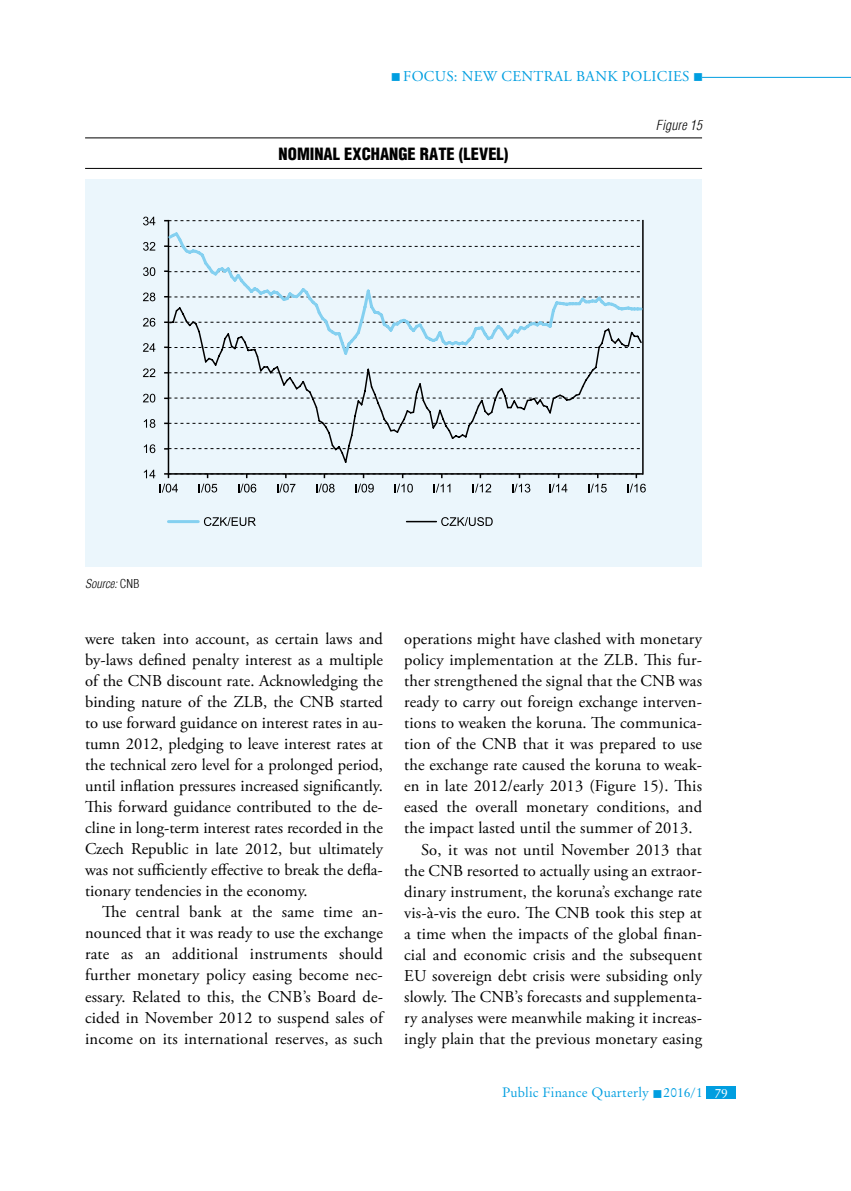
<style>
.page{position:relative;width:851px;height:1191px;background:#fff}
.page>*{position:absolute;margin:0;border:0;box-sizing:border-box;transform-origin:0 0}
.t1{font:16.5px/21px "Adobe Garamond Pro";letter-spacing:.01em;color:#000;text-align:justify}
.t2{font:900 condensed 16.5px "H Helvetica";color:#000}
.t3{font:15px "Adobe Garamond Pro";letter-spacing:.16em;color:#009ee0}
.t4{font:13.5px "Original Garamond HU Normal";letter-spacing:.01em;color:#009ee0}
.t5{font:italic 300 condensed 13.5px "H Helvetica";letter-spacing:.01em;color:#000}
.t6{font:italic 300 condensed 12px "H Helvetica";color:#000}
.s1{font-style:normal}
.s2{color:#fff}
</style>
<div class="page">
<hr style="left:702px;top:77px;width:148px;height:1px;background:#009ee0">
<div style="left:706px;top:1086px;width:30px;height:13px;background:#009ee0"></div>
<hr style="left:85px;top:137px;width:617px;height:1px;background:#000">
<hr style="left:85px;top:168px;width:617px;height:1px;background:#000">
<div style="left:85px;top:179px;width:617px;height:387px;background:#ebf6fc"></div>
<svg style="left:164px;top:220px;width:476px;height:1px"></svg>
<hr style="left:168px;top:221px;width:1px;height:253px;background:#000">
<hr style="left:642px;top:221px;width:1px;height:253px;background:#000">
<hr style="left:406px;top:521px;width:30px;height:1px;background:#000">
<hr style="left:168px;top:520px;width:30px;height:3px;background:#84d0f0">
<svg style="left:204px;top:517px;width:52px;height:9px"></svg>
<svg style="left:441px;top:517px;width:51px;height:9px"></svg>
<svg style="left:144px;top:444px;width:11px;height:9px"></svg>
<svg style="left:144px;top:419px;width:11px;height:9px"></svg>
<svg style="left:143px;top:394px;width:12px;height:8px"></svg>
<svg style="left:143px;top:368px;width:12px;height:9px"></svg>
<svg style="left:143px;top:343px;width:12px;height:9px"></svg>
<svg style="left:143px;top:318px;width:12px;height:9px"></svg>
<svg style="left:143px;top:292px;width:12px;height:9px"></svg>
<svg style="left:143px;top:267px;width:12px;height:9px"></svg>
<svg style="left:143px;top:242px;width:12px;height:9px"></svg>
<svg style="left:143px;top:217px;width:12px;height:8px"></svg>
<svg style="left:166px;top:230px;width:478px;height:127px"></svg>
<svg style="left:168px;top:306px;width:475px;height:158px"></svg>
<svg style="left:144px;top:469px;width:501px;height:23px"></svg>
<p class="t3" style="left:391px;top:67px;width:314px">■ focus: New central bank policies ■</p>
<p class="t2" style="left:278px;top:143px;width:231px">NOMINAL EXCHANGE RATE (LEVEL)</p>
<p class="t5" style="left:656px;top:117px;width:48px">Figure 15</p>
<p class="t6" style="left:85px;top:577px;width:42px">Source: <span class="s1">CNB</span></p>
<p class="t1" style="left:85px;top:629px;width:299px">were taken into account, as certain laws and by-laws defined penalty interest as a multiple of the CNB discount rate. Acknowledging the binding nature of the ZLB , the CNB started to use forward guidance on interest rates in au&shy;tumn 2012, pledging to leave interest rates at the technical zero level for a prolonged period, until inflation pressures increased significantly.<br>This forward guidance contributed to the de&shy;cline in long-term interest rates recorded in the Czech Republic in late 2012, but ultimately was not sufficiently effective to break the defla&shy;tionary tendencies in the economy.</p>
<p class="t1" style="left:85px;top:902px;width:301px;text-indent:17px">The central bank at the same time an&shy;nounced that it was ready to use the exchange rate as an additional instruments should further monetary policy easing become nec&shy;essary. Related to this, the CNB’s Board de&shy;cided in November 2012 to suspend sales of income on its international reserves, as such</p>
<p class="t1" style="left:404px;top:629px;width:299px">operations might have clashed with monetary</p>
<p class="t1" style="left:404px;top:650px;width:299px">policy implementation at the ZLB . This fur-</p>
<p class="t1" style="left:404px;top:671px;width:299px">ther strengthened the signal that the CNB was</p>
<p class="t1" style="left:404px;top:692px;width:299px">ready to carry out foreign exchange interven-</p>
<p class="t1" style="left:404px;top:713px;width:299px">tions to weaken the koruna. The communica-</p>
<p class="t1" style="left:404px;top:734px;width:299px">tion of the CNB that it was prepared to use</p>
<p class="t1" style="left:404px;top:755px;width:299px">the exchange rate caused the koruna to weak-</p>
<p class="t1" style="left:404px;top:776px;width:299px">en in late 2012/early 2013 (Figure 15). This</p>
<p class="t1" style="left:404px;top:797px;width:299px">eased the overall monetary conditions, and</p>
<p class="t1" style="left:404px;top:818px;width:290px">the impact lasted until the summer of 2013.</p>
<p class="t1" style="left:421px;top:839px;width:282px">So, it was not until November 2013 that</p>
<p class="t1" style="left:404px;top:860px;width:299px">the CNB resorted to actually using an extraor-</p>
<p class="t1" style="left:404px;top:881px;width:299px">dinary instrument, the koruna’s exchange rate</p>
<p class="t1" style="left:404px;top:902px;width:299px">vis-à-vis the euro. The CNB took this step at</p>
<p class="t1" style="left:404px;top:923px;width:299px">a time when the impacts of the global finan-</p>
<p class="t1" style="left:404px;top:944px;width:299px">cial and economic crisis and the subsequent</p>
<p class="t1" style="left:404px;top:965px;width:299px">EU sovereign debt crisis were subsiding only</p>
<p class="t1" style="left:404px;top:986px;width:299px">slowly. The CNB’s forecasts and supplementa-</p>
<p class="t1" style="left:404px;top:1007px;width:299px">ry analyses were meanwhile making it increas-</p>
<p class="t1" style="left:404px;top:1028px;width:299px">ingly plain that the previous monetary easing</p>
<p class="t4" style="left:502px;top:1084px;width:227px">Public Finance Quarterly ■ 2016/1 <span class="s2">79</span></p>
</div>
